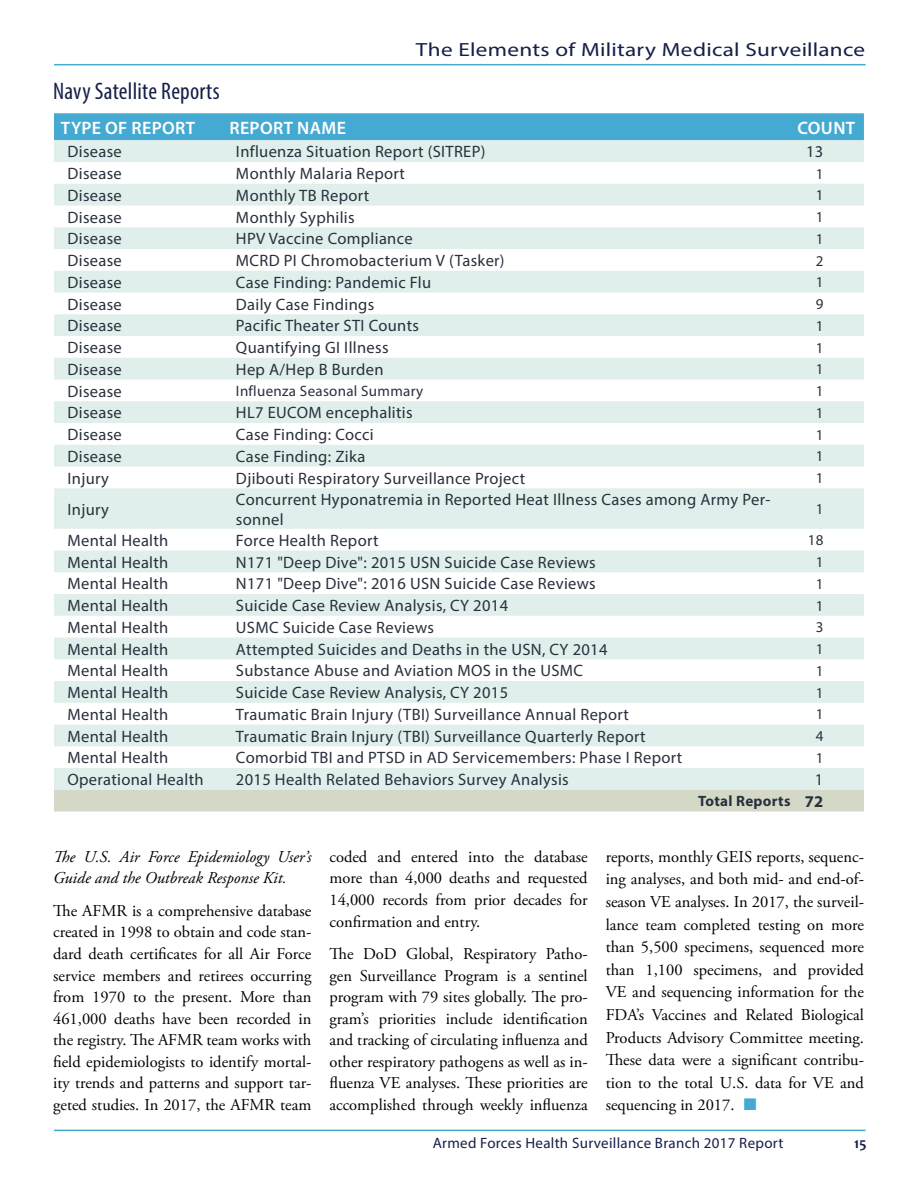
<style>
.page{position:relative;width:918px;height:1188px;background:#fff}
.page>*{position:absolute;margin:0;border:0;box-sizing:border-box;transform-origin:0 0}
.Table_Title{font:condensed 24px "Myriad Pro";letter-spacing:.01em;color:#161f48}
.t1{font:19.2px "Myriad Pro";letter-spacing:.01em;color:#161f48;scale:1.21 1}
.Table_Heads{font:600 18px "Myriad Pro";letter-spacing:.02em;color:#fff}
.Table_Text_Small{font:16.5px/19.8px "Myriad Pro";letter-spacing:.02em;color:#29303d}
.Paragraph{font:16.5px/21.6px "Adobe Garamond Pro";color:#000;text-align:justify}
.Paragraph-2{font:italic 16.5px/21.6px "Adobe Garamond Pro";color:#000}
.Table_Text_Small-2{font:700 16.5px "Myriad Pro";color:#29303d}
.Table_Text_Small-3{font:15px "Myriad Pro";letter-spacing:.02em;color:#29303d}
.t2{font:15px "Myriad Pro";letter-spacing:.02em;color:#161f48}
.Table_Text_Small-4{font:700 15px "Myriad Pro";letter-spacing:.02em;color:#29303d}
.t3{font:700 15px "Candara";color:#161f48}
.s1{font-family:"Times New Roman";font-size:25.5px;color:#45aad2}
</style>
<div class="page">
<hr style="left:54px;top:64px;width:812px;height:1px;background:#45aad2">
<hr style="left:54px;top:1130px;width:812px;height:1px;background:#45aad2">
<div style="left:54px;top:113px;width:810px;height:27px;background:#45aad2"></div>
<svg style="left:54px;top:140px;width:810px;height:650px;fill:#e0efeb"></svg>
<div style="left:54px;top:790px;width:810px;height:22px;background:#d4d9c7"></div>
<p class="t1" style="left:416px;top:38px;width:373px">The Elements of Military Medical Surveillance</p>
<p class="Table_Title" style="left:53px;top:76px;width:168px">Navy Satellite Reports</p>
<p class="Table_Heads" style="left:61px;top:116px;width:136px">TYPE OF REPORT</p>
<p class="Table_Heads" style="left:229px;top:116px;width:118px">REPORT NAME</p>
<p class="Table_Heads" style="left:797px;top:116px;width:59px">COUNT</p>
<p class="Table_Text_Small" style="left:68px;top:142px;width:56px">Disease</p>
<p class="Table_Text_Small" style="left:236px;top:142px;width:251px">Influenza Situation Report (SITREP)</p>
<p class="Table_Text_Small" style="left:806px;top:142px;width:19px">13</p>
<p class="Table_Text_Small" style="left:68px;top:163px;width:56px">Disease</p>
<p class="Table_Text_Small" style="left:236px;top:163px;width:171px">Monthly Malaria Report</p>
<p class="Table_Text_Small-3" style="left:816px;top:164px;width:9px">1</p>
<p class="Table_Text_Small" style="left:68px;top:185px;width:56px">Disease</p>
<p class="Table_Text_Small" style="left:236px;top:185px;width:135px">Monthly TB Report</p>
<p class="Table_Text_Small-3" style="left:816px;top:186px;width:9px">1</p>
<p class="Table_Text_Small" style="left:68px;top:207px;width:56px">Disease</p>
<p class="Table_Text_Small" style="left:236px;top:207px;width:120px">Monthly Syphilis</p>
<p class="Table_Text_Small-3" style="left:816px;top:208px;width:9px">1</p>
<p class="Table_Text_Small" style="left:68px;top:229px;width:56px">Disease</p>
<p class="Table_Text_Small" style="left:236px;top:229px;width:178px">HPV Vaccine Compliance</p>
<p class="Table_Text_Small-3" style="left:816px;top:230px;width:9px">1</p>
<p class="Table_Text_Small" style="left:68px;top:250px;width:56px">Disease</p>
<p class="Table_Text_Small" style="left:236px;top:250px;width:270px">MCRD PI Chromobacterium V (Tasker)</p>
<p class="Table_Text_Small-3" style="left:816px;top:251px;width:9px">2</p>
<p class="Table_Text_Small" style="left:68px;top:272px;width:56px">Disease</p>
<p class="Table_Text_Small" style="left:236px;top:272px;width:197px">Case Finding: Pandemic Flu</p>
<p class="Table_Text_Small-3" style="left:816px;top:273px;width:9px">1</p>
<p class="Table_Text_Small" style="left:68px;top:294px;width:56px">Disease</p>
<p class="Table_Text_Small" style="left:236px;top:294px;width:140px">Daily Case Findings</p>
<p class="Table_Text_Small-3" style="left:816px;top:295px;width:9px">9</p>
<p class="Table_Text_Small" style="left:68px;top:316px;width:56px">Disease</p>
<p class="Table_Text_Small" style="left:236px;top:316px;width:185px">Pacific Theater STI Counts</p>
<p class="Table_Text_Small-3" style="left:816px;top:317px;width:9px">1</p>
<p class="Table_Text_Small" style="left:68px;top:337px;width:56px">Disease</p>
<p class="Table_Text_Small" style="left:236px;top:337px;width:154px">Quantifying GI Illness</p>
<p class="Table_Text_Small-3" style="left:816px;top:338px;width:9px">1</p>
<p class="Table_Text_Small" style="left:68px;top:359px;width:56px">Disease</p>
<p class="Table_Text_Small" style="left:236px;top:359px;width:149px">Hep A/Hep B Burden</p>
<p class="Table_Text_Small-3" style="left:816px;top:360px;width:9px">1</p>
<p class="Table_Text_Small" style="left:68px;top:381px;width:56px">Disease</p>
<p class="Table_Text_Small-3" style="left:236px;top:382px;width:189px">Influenza Seasonal Summary</p>
<p class="Table_Text_Small-3" style="left:816px;top:382px;width:9px">1</p>
<p class="Table_Text_Small" style="left:68px;top:403px;width:56px">Disease</p>
<p class="Table_Text_Small" style="left:236px;top:403px;width:178px">HL7 EUCOM encephalitis</p>
<p class="Table_Text_Small-3" style="left:816px;top:404px;width:9px">1</p>
<p class="Table_Text_Small" style="left:68px;top:424px;width:56px">Disease</p>
<p class="Table_Text_Small" style="left:236px;top:424px;width:139px">Case Finding: Cocci</p>
<p class="Table_Text_Small-3" style="left:816px;top:425px;width:9px">1</p>
<p class="Table_Text_Small" style="left:68px;top:446px;width:56px">Disease</p>
<p class="Table_Text_Small" style="left:236px;top:446px;width:131px">Case Finding: Zika</p>
<p class="Table_Text_Small-3" style="left:816px;top:447px;width:9px">1</p>
<p class="Table_Text_Small" style="left:68px;top:468px;width:43px">Injury</p>
<p class="Table_Text_Small" style="left:236px;top:468px;width:291px">Djibouti Respiratory Surveillance Project</p>
<p class="Table_Text_Small-3" style="left:816px;top:469px;width:9px">1</p>
<p class="Table_Text_Small" style="left:68px;top:499px;width:43px">Injury</p>
<p class="Table_Text_Small" style="left:236px;top:489px;width:536px">Concurrent Hyponatremia in Reported Heat Illness Cases among Army Per&shy;sonnel</p>
<p class="Table_Text_Small-3" style="left:816px;top:500px;width:9px">1</p>
<p class="Table_Text_Small" style="left:68px;top:530px;width:102px">Mental Health</p>
<p class="Table_Text_Small" style="left:236px;top:530px;width:144px">Force Health Report</p>
<p class="Table_Text_Small-3" style="left:808px;top:531px;width:17px">18</p>
<p class="Table_Text_Small" style="left:68px;top:552px;width:102px">Mental Health</p>
<p class="Table_Text_Small" style="left:236px;top:552px;width:361px">N171 "Deep Dive": 2015 USN Suicide Case Reviews</p>
<p class="Table_Text_Small-3" style="left:816px;top:553px;width:9px">1</p>
<p class="Table_Text_Small" style="left:68px;top:574px;width:102px">Mental Health</p>
<p class="Table_Text_Small" style="left:236px;top:574px;width:361px">N171 "Deep Dive": 2016 USN Suicide Case Reviews</p>
<p class="Table_Text_Small-3" style="left:816px;top:575px;width:9px">1</p>
<p class="Table_Text_Small" style="left:68px;top:595px;width:102px">Mental Health</p>
<p class="Table_Text_Small" style="left:236px;top:595px;width:274px">Suicide Case Review Analysis, CY 2014</p>
<p class="Table_Text_Small-3" style="left:816px;top:596px;width:9px">1</p>
<p class="Table_Text_Small" style="left:68px;top:617px;width:102px">Mental Health</p>
<p class="Table_Text_Small" style="left:236px;top:617px;width:200px">USMC Suicide Case Reviews</p>
<p class="Table_Text_Small-3" style="left:816px;top:618px;width:9px">3</p>
<p class="Table_Text_Small" style="left:68px;top:639px;width:102px">Mental Health</p>
<p class="Table_Text_Small" style="left:236px;top:639px;width:373px">Attempted Suicides and Deaths in the USN, CY 2014</p>
<p class="Table_Text_Small-3" style="left:816px;top:640px;width:9px">1</p>
<p class="Table_Text_Small" style="left:68px;top:661px;width:102px">Mental Health</p>
<p class="Table_Text_Small" style="left:236px;top:661px;width:348px">Substance Abuse and Aviation MOS in the USMC</p>
<p class="Table_Text_Small-3" style="left:816px;top:662px;width:9px">1</p>
<p class="Table_Text_Small" style="left:68px;top:682px;width:102px">Mental Health</p>
<p class="Table_Text_Small" style="left:236px;top:682px;width:274px">Suicide Case Review Analysis, CY 2015</p>
<p class="Table_Text_Small-3" style="left:816px;top:683px;width:9px">1</p>
<p class="Table_Text_Small" style="left:68px;top:704px;width:102px">Mental Health</p>
<p class="Table_Text_Small" style="left:236px;top:704px;width:395px">Traumatic Brain Injury (TBI) Surveillance Annual Report</p>
<p class="Table_Text_Small-3" style="left:816px;top:705px;width:9px">1</p>
<p class="Table_Text_Small" style="left:68px;top:726px;width:102px">Mental Health</p>
<p class="Table_Text_Small" style="left:236px;top:726px;width:411px">Traumatic Brain Injury (TBI) Surveillance Quarterly Report</p>
<p class="Table_Text_Small-3" style="left:816px;top:727px;width:9px">4</p>
<p class="Table_Text_Small" style="left:68px;top:748px;width:102px">Mental Health</p>
<p class="Table_Text_Small" style="left:236px;top:748px;width:448px">Comorbid TBI and PTSD in AD Servicemembers: Phase I Report</p>
<p class="Table_Text_Small-3" style="left:816px;top:749px;width:9px">1</p>
<p class="Table_Text_Small" style="left:68px;top:769px;width:138px">Operational Health</p>
<p class="Table_Text_Small" style="left:236px;top:769px;width:334px">2015 Health Related Behaviors Survey Analysis</p>
<p class="Table_Text_Small" style="left:815px;top:769px;width:10px">1</p>
<p class="Table_Text_Small-4" style="left:698px;top:791px;width:94px">Total Reports</p>
<p class="Table_Text_Small-2" style="left:805px;top:791px;width:20px">72</p>
<p class="Paragraph-2" style="left:53px;top:846px;width:260px">The U.S. Air Force Epidemiology User’s<br>Guide and the Outbreak Response Kit.</p>
<p class="Paragraph" style="left:53px;top:900px;width:260px">The AFMR is a comprehensive database created in 1998 to obtain and code stan&shy;dard death certificates for all Air Force service members and retirees occurring from 1970 to the present. More than 461,000 deaths have been recorded in the registry. The AFMR team works with field epidemiologists to identify mortal&shy;ity trends and patterns and support tar&shy;geted studies. In 2017, the AFMR team</p>
<p class="Paragraph" style="left:329px;top:846px;width:260px">coded and entered into the database more than 4,000 deaths and requested 14,000 records from prior decades for confirmation and entry.</p>
<p class="Paragraph" style="left:329px;top:944px;width:260px">The DoD Global, Respiratory Patho&shy;gen Surveillance Program is a sentinel program with 79 sites globally. The pro&shy;gram’s priorities include identification and tracking of circulating influenza and other respiratory pathogens as well as in&shy;fluenza VE analyses. These priorities are accomplished through weekly influenza</p>
<p class="Paragraph" style="left:606px;top:846px;width:260px;line-height:22.5px">reports, monthly GEIS reports, sequenc&shy;ing analyses, and both mid- and end-of&shy;season VE analyses. In 2017, the surveil&shy;lance team completed testing on more than 5,500 specimens, sequenced more than 1,100 specimens, and provided VE and sequencing information for the FDA’s Vaccines and Related Biological Products Advisory Committee meeting.<br>These data were a significant contribu&shy;tion to the total U.S. data for VE and sequencing in 2017. <span class="s1">■</span></p>
<p class="t2" style="left:433px;top:1133px;width:352px">Armed Forces Health Surveillance Branch 2017 Report</p>
<p class="t3" style="left:854px;top:1133px;width:14px">15</p>
</div>
